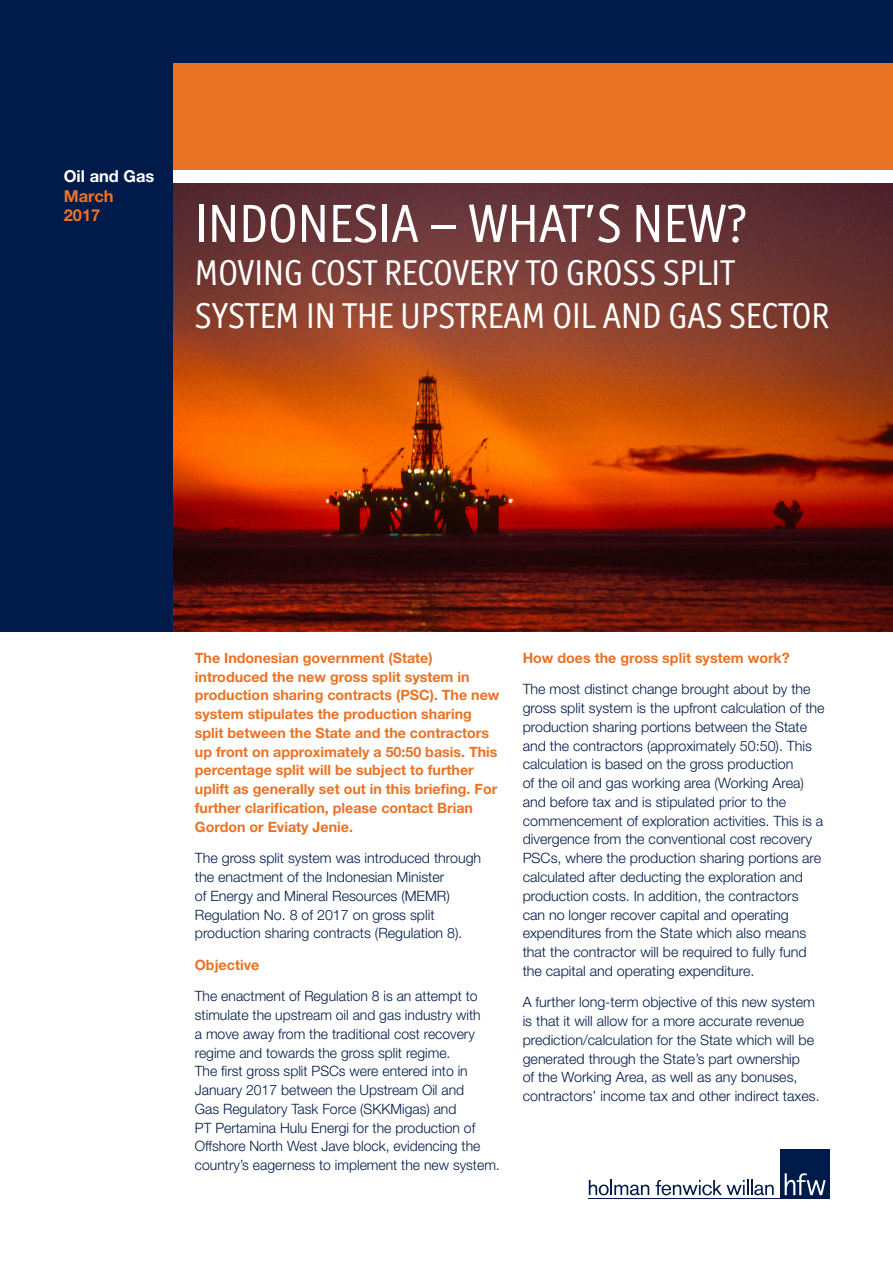
<style>
.page{position:relative;width:893px;height:1263px;background:#fff}
.page>*{position:absolute;margin:0;border:0;box-sizing:border-box;transform-origin:0 0}
.t1{font:54px "Officina Display ITC Std";color:#fff}
.t2{font:36px/43.2px "Officina Display ITC Std";color:#fff}
.t3{font:700 16.5px "Helvetica Neue LT Std";color:#fff}
.t4{font:700 16.5px/19.8px "Helvetica Neue LT Std";color:#ea7225}
.t5{font:300 14.25px/18.8px "Helvetica Neue LT Std";color:#001b49}
.t6{font:700 14.25px/18.8px "Helvetica Neue LT Std";color:#ea7225}
</style>
<div class="page">
<div style="left:0;top:0;width:893px;height:631px;background:#001b49"></div>
<div style="left:174px;top:64px;width:719px;height:106px;background:#ea7225"></div>
<img style="left:174px;top:183px;width:719px;height:233px">
<div style="left:174px;top:170px;width:719px;height:13px;background:#fff"></div>
<div style="left:780px;top:1149px;width:49px;height:50px;background:#001b49"></div>
<svg style="left:589px;top:1180px;width:60px;height:15px"></svg>
<svg style="left:656px;top:1180px;width:118px;height:15px"></svg>
<svg style="left:785px;top:1173px;width:41px;height:22px"></svg>
<hr style="left:588px;top:1198px;width:241px;height:1px;background:#001b49">
<svg style="left:174px;top:416px;width:719px;height:215px;background:#852605"></svg>
<p class="t3" style="left:64px;top:166px;width:92px">Oil and Gas</p>
<p class="t4" style="left:64px;top:186px;width:51px">March<br>2017</p>
<h1 class="t1" style="left:195px;top:192px;width:555px">INDONESIA – WHAT’S NEW?</h1>
<h2 class="t2" style="left:195px;top:251px;width:636px">MOVING COST RECOVERY TO GROSS SPLIT<br>SYSTEM IN THE UPSTREAM OIL AND GAS SECTOR</h2>
<p class="t6" style="left:195px;top:648px;width:306px">The Indonesian government (State) introduced the new gross split system in production sharing contracts (PSC). The new system stipulates the production sharing split between the State and the contractors up front on approximately a 50:50 basis. This percentage split will be subject to further uplift as generally set out in this briefing. For further clarification, please contact Brian Gordon or Eviaty Jenie.</p>
<p class="t5" style="left:195px;top:848px;width:288px">The gross split system was introduced through the enactment of the Indonesian Minister<br>of Energy and Mineral Resources (MEMR)<br>Regulation No. 8 of 2017 on gross split production sharing contracts (Regulation 8).</p>
<p class="t6" style="left:195px;top:955px;width:66px">Objective</p>
<p class="t5" style="left:195px;top:986px;width:306px">The enactment of Regulation 8 is an attempt to stimulate the upstream oil and gas industry with<br>a move away from the traditional cost recovery regime and towards the gross split regime.<br>The first gross split PSCs were entered into in January 2017 between the Upstream Oil and<br>Gas Regulatory Task Force (SKKMigas) and<br>PT Pertamina Hulu Energi for the production of Offshore North West Jave block, evidencing the country’s eagerness to implement the new system.</p>
<p class="t6" style="left:523px;top:648px;width:269px">How does the gross split system work?</p>
<p class="t5" style="left:523px;top:680px;width:303px">The most distinct change brought about by the gross split system is the upfront calculation of the production sharing portions between the State and the contractors (approximately 50:50). This calculation is based on the gross production<br>of the oil and gas working area (Working Area) and before tax and is stipulated prior to the commencement of exploration activities. This is a divergence from the conventional cost recovery PSCs, where the production sharing portions are calculated after deducting the exploration and production costs. In addition, the contractors<br>can no longer recover capital and operating expenditures from the State which also means that the contractor will be required to fully fund the capital and operating expenditure.</p>
<p class="t5" style="left:523px;top:992px;width:298px">A further long-term objective of this new system is that it will allow for a more accurate revenue prediction/calculation for the State which will be generated through the State’s part ownership<br>of the Working Area, as well as any bonuses, contractors’ income tax and other indirect taxes.</p>
</div>
